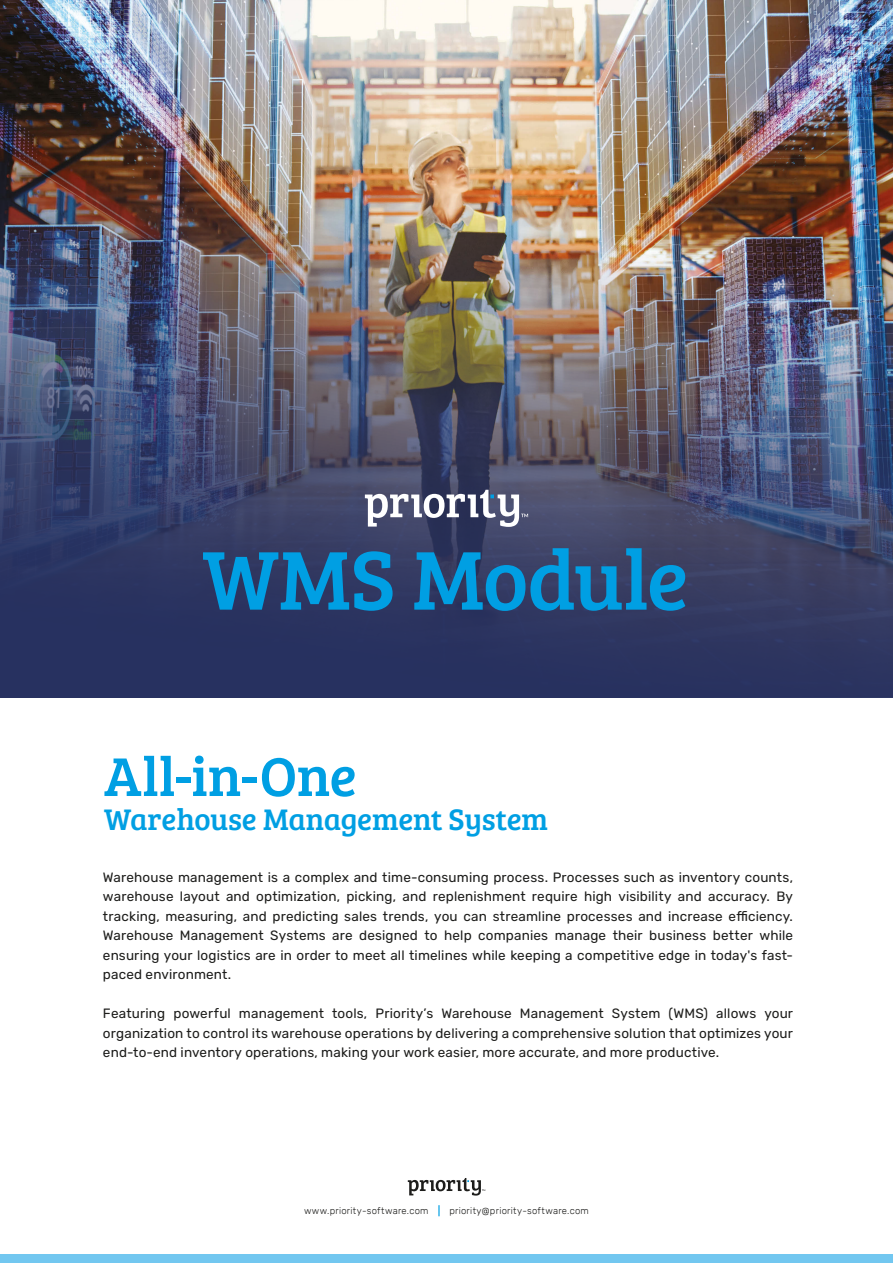
<style>
.page{position:relative;width:893px;height:1263px;background:#fff}
.page>*{position:absolute;margin:0;border:0;box-sizing:border-box;transform-origin:0 0}
.t1{font:86.1px "Bree Serif";letter-spacing:-.015em;color:#009fe3}
.t2{font:56.4px "Bree Serif";letter-spacing:-.005em;color:#009fe3}
.t3{font:30.75px "Bree Serif";letter-spacing:-.01em;color:#009fe3}
.t4{font:13.5px/19.5px "Rubik";letter-spacing:.01em;color:#1d1d1b;text-align:right}
.t5{font:300 9.45px "Rubik";letter-spacing:.025em;color:#1d1d1b}
</style>
<div class="page">
<img style="left:0;top:0;width:893px;height:72px">
<img style="left:0;top:72px;width:893px;height:625px">
<svg style="left:438px;top:1205px;width:2px;height:11px"></svg>
<svg style="left:365px;top:490px;width:163px;height:37px"></svg>
<div style="left:0;top:1254px;width:893px;height:9px;background:#72c7f0"></div>
<svg style="left:408px;top:1178px;width:77px;height:17px"></svg>
<p class="t1" style="left:203px;top:517px;width:487px">WMS Module</p>
<h1 class="t2" style="left:104px;top:735px;width:254px">All i n- -One</h1>
<h2 class="t3" style="left:104px;top:797px;width:446px">Warehouse Management System</h2>
<p class="t4" style="left:103px;top:868px;width:692px">Warehouse management is a complex and time-consuming process. Processes such as inventory counts,<br>By</p>
<p class="t4" style="left:256px;top:887px;width:85px">optimization,</p>
<p class="t4" style="left:346px;top:887px;width:51px">picking,</p>
<p class="t4" style="left:433px;top:887px;width:94px">replenishment</p>
<p class="t4" style="left:532px;top:887px;width:47px">require</p>
<p class="t4" style="left:584px;top:887px;width:30px">high</p>
<p class="t4" style="left:618px;top:887px;width:55px">visibility</p>
<p class="t4" style="left:103px;top:887px;width:72px">warehouse</p>
<p class="t4" style="left:103px;top:907px;width:691px">tracking, measuring, and predicting sales trends, you can streamline processes and increase efficiency.</p>
<p class="t4" style="left:759px;top:926px;width:35px">while</p>
<p class="t4" style="left:180px;top:887px;width:41px">layout</p>
<p class="t4" style="left:226px;top:887px;width:25px">and</p>
<p class="t4" style="left:403px;top:887px;width:25px">and</p>
<p class="t4" style="left:678px;top:887px;width:25px">and</p>
<p class="t4" style="left:708px;top:887px;width:63px">accuracy.</p>
<p class="t4" style="left:359px;top:926px;width:60px">designed</p>
<p class="t4" style="left:478px;top:926px;width:71px">companies</p>
<p class="t4" style="left:613px;top:926px;width:32px">their</p>
<p class="t4" style="left:649px;top:926px;width:59px">business</p>
<p class="t4" style="left:103px;top:926px;width:72px">Warehouse</p>
<p class="t4" style="left:103px;top:965px;width:130px">paced environment.</p>
<p class="t4" style="left:180px;top:926px;width:85px">Management</p>
<p class="t4" style="left:270px;top:926px;width:57px">Systems</p>
<p class="t4" style="left:424px;top:926px;width:15px">to</p>
<p class="t4" style="left:444px;top:926px;width:29px">help</p>
<p class="t4" style="left:713px;top:926px;width:42px">better</p>
<p class="t4" style="left:332px;top:926px;width:22px">are</p>
<p class="t4" style="left:555px;top:926px;width:53px">manage</p>
<p class="t4" style="left:103px;top:946px;width:692px">ensuring your logistics are in order to meet all timelines while keeping a competitive edge in today s' fast-</p>
<p class="t4" style="left:668px;top:1004px;width:41px">(WMS)</p>
<p class="t4" style="left:173px;top:1004px;width:59px">powerful</p>
<p class="t4" style="left:103px;top:1004px;width:691px;text-align:left">Featuring<br>organization to control its warehouse operations by delivering a comprehensive solution that optimizes your end-to-end inventory operations, making your work easier, more accurate, and more productive.</p>
<p class="t4" style="left:375px;top:1004px;width:59px">Priority s’</p>
<p class="t4" style="left:239px;top:1004px;width:87px">management</p>
<p class="t4" style="left:332px;top:1004px;width:37px">tools,</p>
<p class="t4" style="left:441px;top:1004px;width:72px">Warehouse</p>
<p class="t4" style="left:520px;top:1004px;width:85px">Management</p>
<p class="t4" style="left:612px;top:1004px;width:50px">System</p>
<p class="t4" style="left:716px;top:1004px;width:42px">allows</p>
<p class="t4" style="left:764px;top:1004px;width:30px">your</p>
<p class="t5" style="left:304px;top:1205px;width:126px">www.priority-software.com</p>
<p class="t5" style="left:449px;top:1205px;width:141px">priority@priority-software.com</p>
</div>
